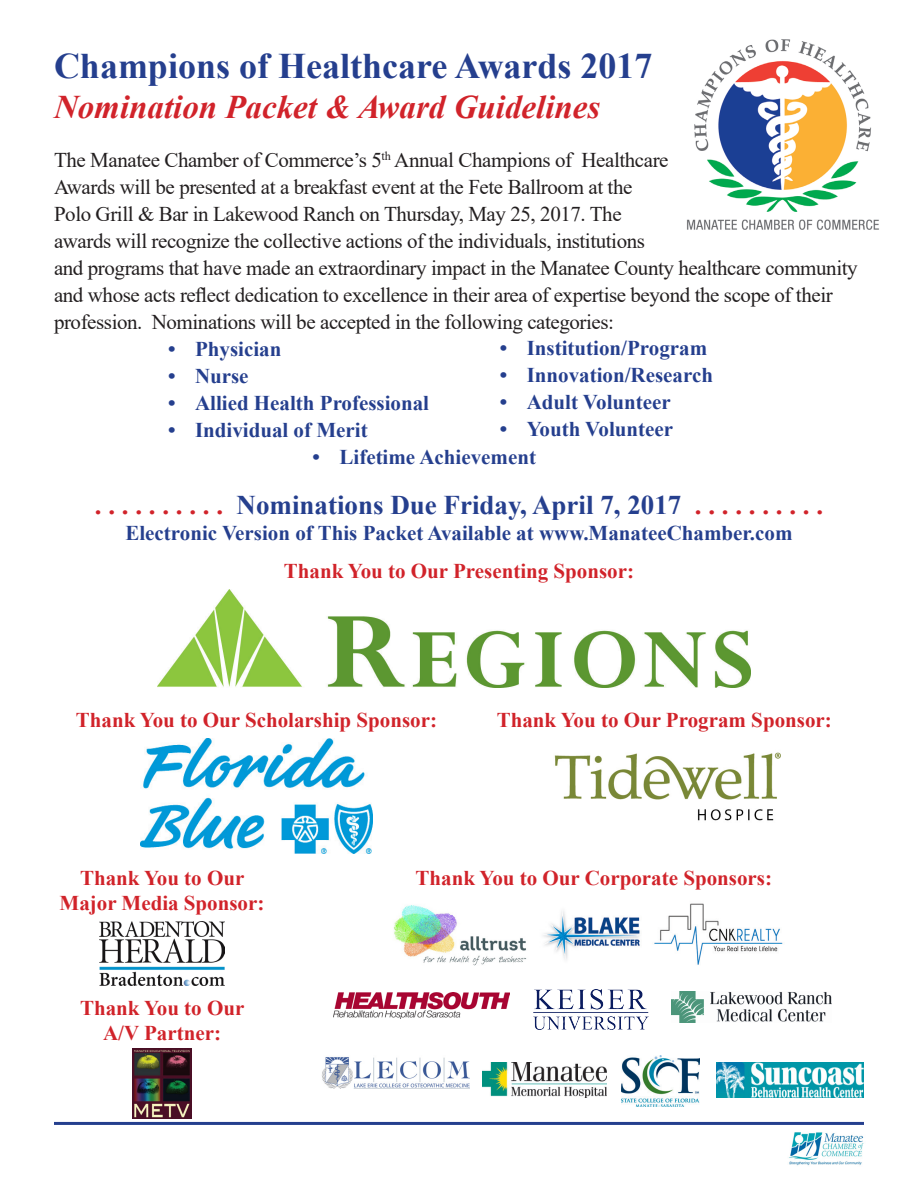
<style>
.page{position:relative;width:918px;height:1188px;background:#fff}
.page>*{position:absolute;margin:0;border:0;box-sizing:border-box;transform-origin:0 0}
.t1{font:700 36px "Times New Roman";color:#253f8e}
.t2{font:italic 700 33px "Times New Roman";color:#d1232a}
.t3{font:700 27px "Times New Roman";color:#253f8e}
.t4{font:21px/27px "Times New Roman";letter-spacing:-.02em;color:#231f20}
.t5{font:700 21px "Times New Roman";color:#253f8e}
.t6{font:700 21px "Times New Roman";color:#d1232a}
.s1{color:#d1232a}
</style>
<div class="page">
<img style="left:687px;top:39px;width:192px;height:191px">
<img style="left:133px;top:1049px;width:58px;height:69px">
<img style="left:789px;top:1132px;width:75px;height:34px">
<hr style="left:54px;top:1122px;width:810px;height:3px;background:#253f8e">
<img style="left:158px;top:589px;width:592px;height:99px">
<img style="left:140px;top:739px;width:233px;height:115px">
<img style="left:100px;top:922px;width:124px;height:64px">
<img style="left:543px;top:911px;width:97px;height:49px">
<img style="left:322px;top:1057px;width:148px;height:31px">
<img style="left:482px;top:1062px;width:124px;height:35px">
<img style="left:672px;top:991px;width:160px;height:32px">
<img style="left:393px;top:905px;width:134px;height:61px">
<img style="left:654px;top:903px;width:129px;height:62px">
<img style="left:533px;top:990px;width:116px;height:40px">
<img style="left:621px;top:1055px;width:78px;height:51px">
<img style="left:716px;top:1062px;width:148px;height:35px">
<img style="left:554px;top:752px;width:227px;height:69px">
<img style="left:334px;top:992px;width:175px;height:26px">
<p class="t1" style="left:54px;top:40px;width:600px">Champions of Healthcare Awards 2017</p>
<p class="t2" style="left:54px;top:84px;width:548px">Nomination Packet &amp; Award Guidelines</p>
<p class="t4" style="left:54px;top:145px;width:616px">The Manatee Chamber of Commerce’s 5<sup>th</sup> Annual Champions of Healthcare<br>Awards will be presented at a breakfast event at the Fete Ballroom at the</p>
<p class="t4" style="left:54px;top:199px;width:805px">Polo Grill &amp; Bar in Lakewood Ranch on Thursday, May 25, 2017. The<br>awards will recognize the collective actions of the individuals, institutions<br>and programs that have made an extraordinary impact in the Manatee County healthcare community and whose acts reflect dedication to excellence in their area of expertise beyond the scope of their profession. Nominations will be accepted in the following categories:</p>
<p class="t5" style="left:168px;top:333px;width:115px">• Physician</p>
<p class="t5" style="left:168px;top:360px;width:82px">• Nurse</p>
<p class="t5" style="left:168px;top:387px;width:263px">• Allied Health Professional</p>
<p class="t5" style="left:168px;top:414px;width:201px">• Individual of Merit</p>
<p class="t5" style="left:500px;top:333px;width:209px">• Institution/Program</p>
<p class="t5" style="left:500px;top:360px;width:215px">• Innovation/Research</p>
<p class="t5" style="left:500px;top:387px;width:173px">• Adult Volunteer</p>
<p class="t5" style="left:500px;top:414px;width:175px">• Youth Volunteer</p>
<p class="t5" style="left:313px;top:441px;width:225px">• Lifetime Achievement</p>
<p class="t3" style="left:95px;top:486px;width:730px"><span class="s1">. . . . . . . . . .</span> Nominations Due Friday, April 7, 2017 <span class="s1">. . . . . . . . . .</span></p>
<p class="t5" style="left:125px;top:517px;width:669px">Electronic Version of This Packet Available at www.ManateeChamber.com</p>
<p class="t6" style="left:284px;top:555px;width:352px">Thank You to Our Presenting Sponsor:</p>
<p class="t6" style="left:76px;top:705px;width:363px">Thank You to Our Scholarship Sponsor:</p>
<p class="t6" style="left:497px;top:705px;width:337px">Thank You to Our Program Sponsor:</p>
<p class="t6" style="left:80px;top:862px;width:166px">Thank You to Our</p>
<p class="t6" style="left:416px;top:862px;width:358px">Thank You to Our Corporate Sponsors:</p>
<p class="t6" style="left:60px;top:888px;width:206px">Major Media Sponsor:</p>
<p class="t6" style="left:80px;top:993px;width:166px">Thank You to Our</p>
<p class="t6" style="left:103px;top:1018px;width:120px">A/V Partner:</p>
</div>
